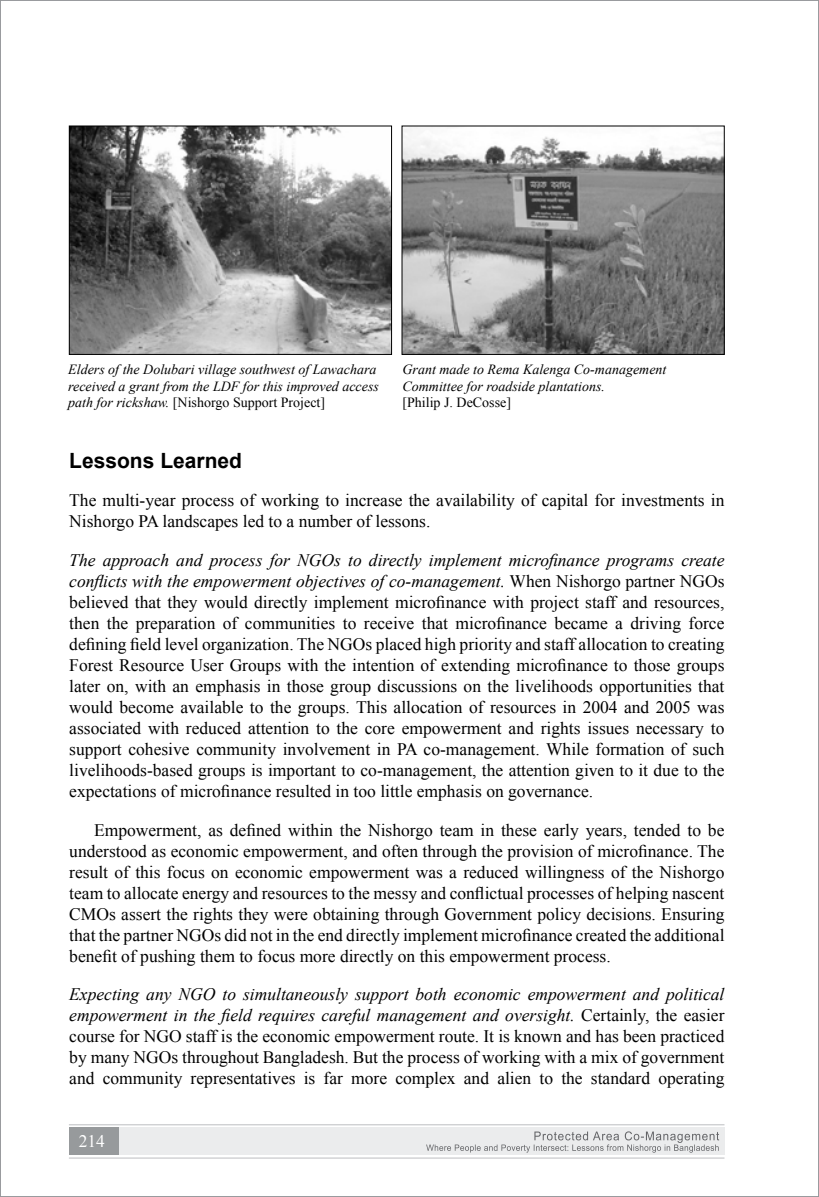
<style>
.page{position:relative;width:819px;height:1197px;background:#fff}
.page>*{position:absolute;margin:0;border:0;box-sizing:border-box;transform-origin:0 0}
.t1{font:700 21px "Arial";color:#000}
.t2{font:17.5px/21px "Times New Roman";color:#000;text-align:justify}
.t3{font:17.5px "Times New Roman";color:#fff}
.t4{font:italic 14px/16.8px "Times New Roman";color:#000}
.t5{font:14px "Times New Roman";color:#000}
.s1{font-style:normal}
.s2{font-style:italic}
</style>
<div class="page">
<div style="left:69px;top:1128px;width:655px;height:27px;background:#ebeced"></div>
<div style="left:69px;top:1128px;width:49px;height:27px;background:#979a9c"></div>
<svg style="left:426px;top:1131px;width:293px;height:22px"></svg>
<hr style="left:69px;top:1158px;width:656px;height:1px;background:#bcbdc0">
<hr style="left:69px;top:1124px;width:655px;height:1px;background:#bcbdc0">
<img style="left:71px;top:128px;width:319px;height:225px">
<div style="left:69px;top:126px;width:323px;height:229px;border:1px solid #000"></div>
<img style="left:404px;top:128px;width:318px;height:225px">
<div style="left:402px;top:126px;width:322px;height:229px;border:1px solid #000"></div>
<p class="t4" style="left:68px;top:360px;width:312px">Elders of the Dolubari village southwest of Lawachara received a grant from the LDF for this improved access path for rickshaw. <span class="s1">[Nishorgo Support Project]</span></p>
<p class="t4" style="left:402px;top:360px;width:266px">Grant made to Rema Kalenga Co-management<br>Committee for roadside plantations.</p>
<p class="t5" style="left:402px;top:393px;width:110px">[Philip J. DeCosse]</p>
<p class="t1" style="left:69px;top:447px;width:174px">Lessons Learned</p>
<p class="t2" style="left:69px;top:490px;width:657px">The multi-year process of working to increase the availability of capital for investments in<br>Nishorgo PA landscapes led to a number of lessons.</p>
<p class="t2" style="left:69px;top:549px;width:657px"><span class="s2">The approach and process for NGOs to directly implement microfinance programs create conflicts with the empowerment objectives of co-management.</span> When Nishorgo partner NGOs believed that they would directly implement microfinance with project staff and resources, then the preparation of communities to receive that microfinance became a driving force defining field level organization. The NGOs placed high priority and staff allocation to creating Forest Resource User Groups with the intention of extending microfinance to those groups later on, with an emphasis in those group discussions on the livelihoods opportunities that would become available to the groups. This allocation of resources in 2004 and 2005 was associated with reduced attention to the core empowerment and rights issues necessary to support cohesive community involvement in PA co-management. While formation of such livelihoods-based groups is important to co-management, the attention given to it due to the expectations of microfinance resulted in too little emphasis on governance.</p>
<p class="t2" style="left:69px;top:819px;width:657px;text-indent:25px">Empowerment, as defined within the Nishorgo team in these early years, tended to be understood as economic empowerment, and often through the provision of microfinance. The result of this focus on economic empowerment was a reduced willingness of the Nishorgo team to allocate energy and resources to the messy and conflictual processes of helping nascent CMOs assert the rights they were obtaining through Government policy decisions. Ensuring that the partner NGOs did not in the end directly implement microfinance created the additional benefit of pushing them to focus more directly on this empowerment process.</p>
<p class="t2" style="left:69px;top:984px;width:657px"><span class="s2">Expecting any NGO to simultaneously support both economic empowerment and political empowerment in the field requires careful management and oversight.</span> Certainly, the easier course for NGO staff is the economic empowerment route. It is known and has been practiced by many NGOs throughout Bangladesh. But the process of working with a mix of government and community representatives is far more complex and alien to the standard operating</p>
<p class="t3" style="left:79px;top:1129px;width:28px">214</p>
</div>
